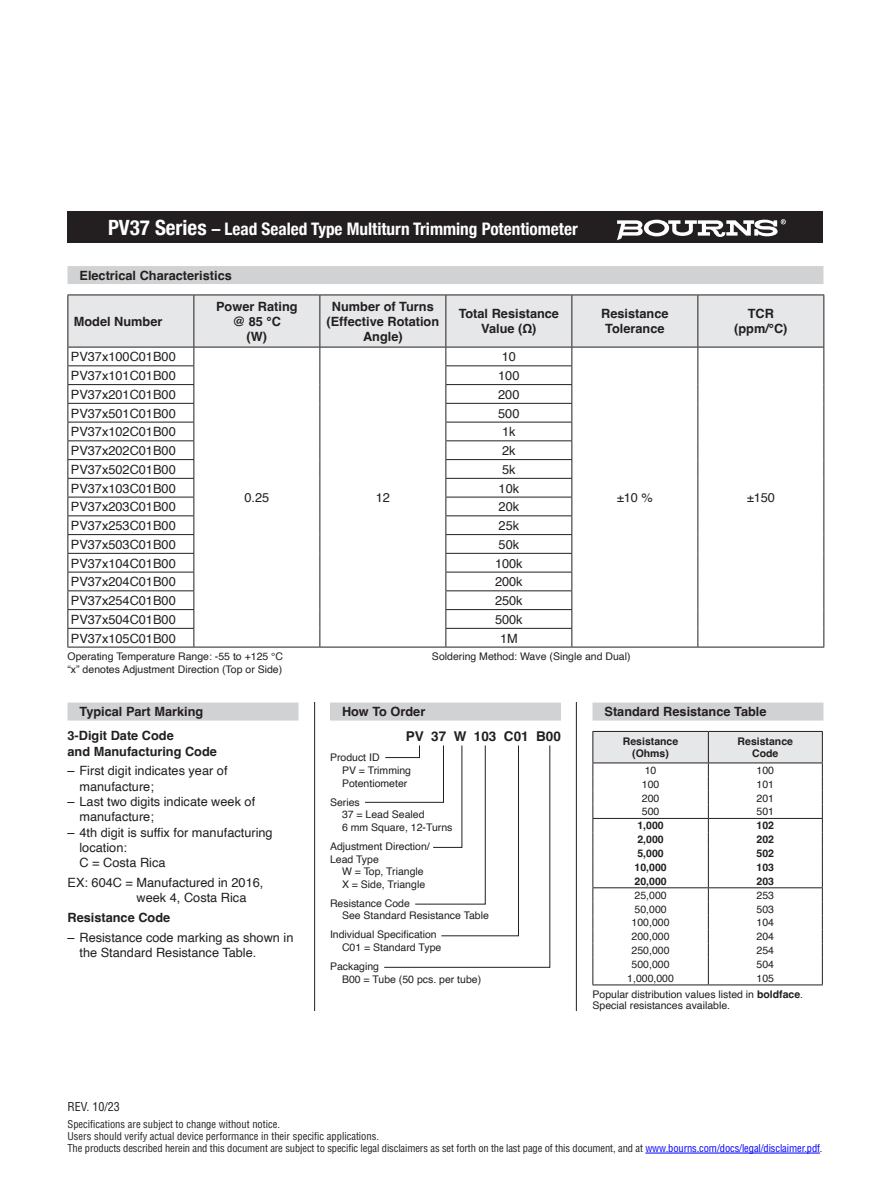
<style>
.page{position:relative;width:891px;height:1188px;background:#fff}
.page>*{position:absolute;margin:0;border:0;box-sizing:border-box;transform-origin:0 0}
.t1{font:700 condensed 17.25px "Helvetica Neue";color:#fff}
.t2{font:700 13.5px "Helvetica";color:#231f20}
.t3{font:12.75px/15.3px "Helvetica";color:#231f20}
.Rules{font:700 12.75px/15.3px "Helvetica";color:#231f20;text-align:center}
.t4{font:condensed 12px "Helvetica LT Std";color:#231f20}
.How_To_Order{font:10.5px/12.6px "Helvetica";color:#231f20}
.negative_type_header{font:condensed 10.5px "Helvetica LT Std";letter-spacing:-.01em;color:#231f20}
.t5{font:700 10.5px "Helvetica";color:#231f20}
.s1{font-size:21px}
.s2{font-weight:700}
.s3{color:#00f}
</style>
<div class="page">
<div style="left:68px;top:212px;width:756px;height:31px;background:#231f20"></div>
<svg style="left:617px;top:219px;width:169px;height:21px"></svg>
<div style="left:68px;top:266px;width:756px;height:18px;background:#d1d2d4"></div>
<svg style="left:68px;top:295px;width:757px;height:352px"></svg>
<hr style="left:68px;top:647px;width:126px;height:1px;background:#231f20">
<hr style="left:194px;top:647px;width:126px;height:1px;background:#231f20">
<hr style="left:320px;top:647px;width:126px;height:1px;background:#231f20">
<hr style="left:446px;top:647px;width:126px;height:1px;background:#231f20">
<hr style="left:572px;top:647px;width:126px;height:1px;background:#231f20">
<hr style="left:698px;top:647px;width:126px;height:1px;background:#231f20">
<div style="left:68px;top:703px;width:230px;height:18px;background:#d1d2d4"></div>
<div style="left:592px;top:703px;width:232px;height:18px;background:#d1d2d4"></div>
<svg style="left:592px;top:731px;width:231px;height:254px"></svg>
<hr style="left:592px;top:985px;width:116px;height:1px;background:#231f20">
<hr style="left:708px;top:985px;width:115px;height:1px;background:#231f20">
<hr style="left:592px;top:818px;width:116px;height:1px;background:#231f20">
<hr style="left:708px;top:818px;width:115px;height:1px;background:#231f20">
<hr style="left:592px;top:887px;width:116px;height:1px;background:#231f20">
<hr style="left:708px;top:887px;width:115px;height:1px;background:#231f20">
<div style="left:330px;top:703px;width:231px;height:18px;background:#d1d2d4"></div>
<svg style="left:365px;top:745px;width:186px;height:223px"></svg>
<hr style="left:576px;top:702px;width:1px;height:309px;background:#231f20">
<hr style="left:314px;top:702px;width:1px;height:309px;background:#231f20">
<hr style="left:645px;top:1153px;width:175px;height:1px;background:#00f">
<p class="t1" style="left:108px;top:214px;width:471px"><span class="s1">PV37 Series</span> – Lead Sealed Type Multiturn Trimming Potentiometer</p>
<p class="Rules" style="left:80px;top:269px;width:154px">Electrical Characteristics</p>
<p class="Rules" style="left:74px;top:315px;width:90px">Model Number</p>
<p class="Rules" style="left:216px;top:300px;width:83px">Power Rating @ 85 °C<br>(W)</p>
<p class="Rules" style="left:332px;top:300px;width:103px">Number of Turns</p>
<p class="Rules" style="left:327px;top:315px;width:114px">(Effective Rotation<br>Angle)</p>
<p class="Rules" style="left:459px;top:307px;width:102px">Total Resistance<br>Value (Ω)</p>
<p class="Rules" style="left:601px;top:307px;width:69px">Resistance<br>Tolerance</p>
<p class="Rules" style="left:734px;top:307px;width:55px">TCR (ppm/°C)</p>
<p class="t3" style="left:71px;top:350px;width:106px">PV37x100C01B00</p>
<p class="t3" style="left:502px;top:350px;width:16px">10</p>
<p class="t3" style="left:71px;top:368px;width:106px">PV37x101C01B00</p>
<p class="t3" style="left:498px;top:368px;width:23px">100</p>
<p class="t3" style="left:71px;top:387px;width:106px">PV37x201C01B00</p>
<p class="t3" style="left:498px;top:387px;width:23px">200</p>
<p class="t3" style="left:71px;top:406px;width:106px">PV37x501C01B00</p>
<p class="t3" style="left:498px;top:406px;width:23px">500</p>
<p class="t3" style="left:71px;top:425px;width:106px">PV37x102C01B00</p>
<p class="t3" style="left:502px;top:425px;width:15px">1k</p>
<p class="t3" style="left:71px;top:443px;width:106px">PV37x202C01B00</p>
<p class="t3" style="left:502px;top:443px;width:15px">2k</p>
<p class="t3" style="left:71px;top:462px;width:106px">PV37x502C01B00</p>
<p class="t3" style="left:502px;top:462px;width:15px">5k</p>
<p class="t3" style="left:71px;top:481px;width:106px">PV37x103C01B00</p>
<p class="t3" style="left:499px;top:481px;width:22px">10k</p>
<p class="t3" style="left:71px;top:500px;width:106px">PV37x203C01B00</p>
<p class="t3" style="left:499px;top:500px;width:22px">20k</p>
<p class="t3" style="left:71px;top:518px;width:106px">PV37x253C01B00</p>
<p class="t3" style="left:499px;top:518px;width:22px">25k</p>
<p class="t3" style="left:71px;top:537px;width:106px">PV37x503C01B00</p>
<p class="t3" style="left:499px;top:537px;width:22px">50k</p>
<p class="t3" style="left:71px;top:556px;width:106px">PV37x104C01B00</p>
<p class="t3" style="left:495px;top:556px;width:29px">100k</p>
<p class="t3" style="left:71px;top:575px;width:106px">PV37x204C01B00</p>
<p class="t3" style="left:495px;top:575px;width:29px">200k</p>
<p class="t3" style="left:71px;top:593px;width:106px">PV37x254C01B00</p>
<p class="t3" style="left:495px;top:593px;width:29px">250k</p>
<p class="t3" style="left:71px;top:612px;width:106px">PV37x504C01B00</p>
<p class="t3" style="left:495px;top:612px;width:29px">500k</p>
<p class="t3" style="left:71px;top:631px;width:106px">PV37x105C01B00</p>
<p class="t3" style="left:500px;top:631px;width:19px">1M</p>
<p class="How_To_Order" style="left:68px;top:650px;width:217px">Operating Temperature Range: -55 to +125 °C</p>
<p class="How_To_Order" style="left:432px;top:650px;width:200px">Soldering Method: Wave (Single and Dual)</p>
<p class="How_To_Order" style="left:68px;top:663px;width:216px">“x” denotes Adjustment Direction (Top or Side)</p>
<p class="Rules" style="left:80px;top:705px;width:125px">Typical Part Marking</p>
<p class="Rules" style="left:68px;top:730px;width:151px;text-align:left">3-Digit Date Code<br>and Manufacturing Code</p>
<p class="t3" style="left:80px;top:764px;width:150px;text-indent:-12px">– First digit indicates year of manufacture;</p>
<p class="t3" style="left:80px;top:794px;width:177px;text-indent:-12px">– Last two digits indicate week of manufacture;</p>
<p class="t3" style="left:80px;top:825px;width:195px;text-indent:-12px">– 4th digit is suffix for manufacturing location:<br>C = Costa Rica</p>
<p class="t3" style="left:137px;top:875px;width:128px;text-indent:-69px">EX: 604C = Manufactured in 2016, week 4, Costa Rica</p>
<p class="Rules" style="left:68px;top:911px;width:104px">Resistance Code</p>
<p class="t3" style="left:80px;top:930px;width:215px;text-indent:-12px">– Resistance code marking as shown in the Standard Resistance Table.</p>
<p class="t3" style="left:244px;top:490px;width:26px">0.25</p>
<p class="t3" style="left:376px;top:490px;width:16px">12</p>
<p class="t3" style="left:617px;top:490px;width:38px">±10 %</p>
<p class="t3" style="left:747px;top:490px;width:30px">±150</p>
<p class="Rules" style="left:342px;top:705px;width:85px">How To Order</p>
<p class="t2" style="left:406px;top:728px;width:157px">PV 37 W 103 C01 B00</p>
<p class="How_To_Order" style="left:342px;top:752px;width:71px;text-indent:-12px">Product ID<br>PV = Trimming<br>Potentiometer</p>
<p class="How_To_Order" style="left:342px;top:796px;width:112px;text-indent:-12px">Series<br>37 = Lead Sealed<br>6 mm Square, 12-Turns</p>
<p class="How_To_Order" style="left:330px;top:840px;width:101px">Adjustment Direction/</p>
<p class="How_To_Order" style="left:330px;top:853px;width:50px">Lead Type</p>
<p class="How_To_Order" style="left:342px;top:865px;width:83px">W = Top, Triangle</p>
<p class="How_To_Order" style="left:342px;top:878px;width:85px">X = Side, Triangle</p>
<p class="How_To_Order" style="left:342px;top:897px;width:148px;text-indent:-12px">Resistance Code<br>See Standard Resistance Table</p>
<p class="How_To_Order" style="left:342px;top:929px;width:101px;text-indent:-12px">Individual Specification<br>C01 = Standard Type</p>
<p class="How_To_Order" style="left:342px;top:960px;width:141px;text-indent:-12px">Packaging<br>B00 = Tube (50 pcs. per tube)</p>
<p class="Rules" style="left:604px;top:705px;width:164px">Standard Resistance Table</p>
<p class="t5" style="left:623px;top:735px;width:57px">Resistance</p>
<p class="t5" style="left:632px;top:747px;width:38px">(Ohms)</p>
<p class="t5" style="left:738px;top:735px;width:57px">Resistance</p>
<p class="t5" style="left:752px;top:747px;width:28px">Code</p>
<p class="How_To_Order" style="left:645px;top:764px;width:13px">10</p>
<p class="How_To_Order" style="left:757px;top:764px;width:19px">100</p>
<p class="How_To_Order" style="left:642px;top:778px;width:19px">100</p>
<p class="How_To_Order" style="left:757px;top:778px;width:19px">101</p>
<p class="How_To_Order" style="left:642px;top:792px;width:19px">200</p>
<p class="How_To_Order" style="left:757px;top:792px;width:19px">201</p>
<p class="How_To_Order" style="left:642px;top:806px;width:19px">500</p>
<p class="How_To_Order" style="left:757px;top:806px;width:19px">501</p>
<p class="t5" style="left:637px;top:819px;width:28px">1,000</p>
<p class="t5" style="left:757px;top:819px;width:19px">102</p>
<p class="t5" style="left:637px;top:833px;width:28px">2,000</p>
<p class="t5" style="left:757px;top:833px;width:19px">202</p>
<p class="t5" style="left:637px;top:847px;width:28px">5,000</p>
<p class="t5" style="left:757px;top:847px;width:19px">502</p>
<p class="t5" style="left:635px;top:861px;width:34px">10,000</p>
<p class="t5" style="left:757px;top:861px;width:19px">103</p>
<p class="t5" style="left:635px;top:875px;width:34px">20,000</p>
<p class="t5" style="left:757px;top:875px;width:19px">203</p>
<p class="How_To_Order" style="left:635px;top:889px;width:34px">25,000</p>
<p class="How_To_Order" style="left:757px;top:889px;width:19px">253</p>
<p class="How_To_Order" style="left:635px;top:903px;width:34px">50,000</p>
<p class="How_To_Order" style="left:757px;top:903px;width:19px">503</p>
<p class="How_To_Order" style="left:632px;top:917px;width:39px">100,000</p>
<p class="How_To_Order" style="left:757px;top:917px;width:19px">104</p>
<p class="How_To_Order" style="left:632px;top:931px;width:39px">200,000</p>
<p class="How_To_Order" style="left:757px;top:931px;width:19px">204</p>
<p class="How_To_Order" style="left:632px;top:945px;width:39px">250,000</p>
<p class="How_To_Order" style="left:757px;top:945px;width:19px">254</p>
<p class="How_To_Order" style="left:632px;top:958px;width:39px">500,000</p>
<p class="How_To_Order" style="left:757px;top:958px;width:19px">504</p>
<p class="How_To_Order" style="left:627px;top:972px;width:48px">1,000,000</p>
<p class="How_To_Order" style="left:757px;top:972px;width:19px">105</p>
<p class="How_To_Order" style="left:592px;top:989px;width:210px;line-height:11.2px">Popular distribution values listed in <span class="s2">boldface</span>.<br>Special resistances available.</p>
<p class="t4" style="left:68px;top:1099px;width:54px">REV. 10/23</p>
<p class="negative_type_header" style="left:68px;top:1118px;width:214px">Specifications are subject to change without notice.</p>
<p class="negative_type_header" style="left:68px;top:1130px;width:313px">Users should verify actual device performance in their specific applications.</p>
<p class="negative_type_header" style="left:68px;top:1142px;width:757px">The products described herein and this document are subject to specific legal disclaimers as set forth on the last page of this document, and at <span class="s3">www.bourns.com/docs/legal/disclaimer.pdf</span>.</p>
</div>
